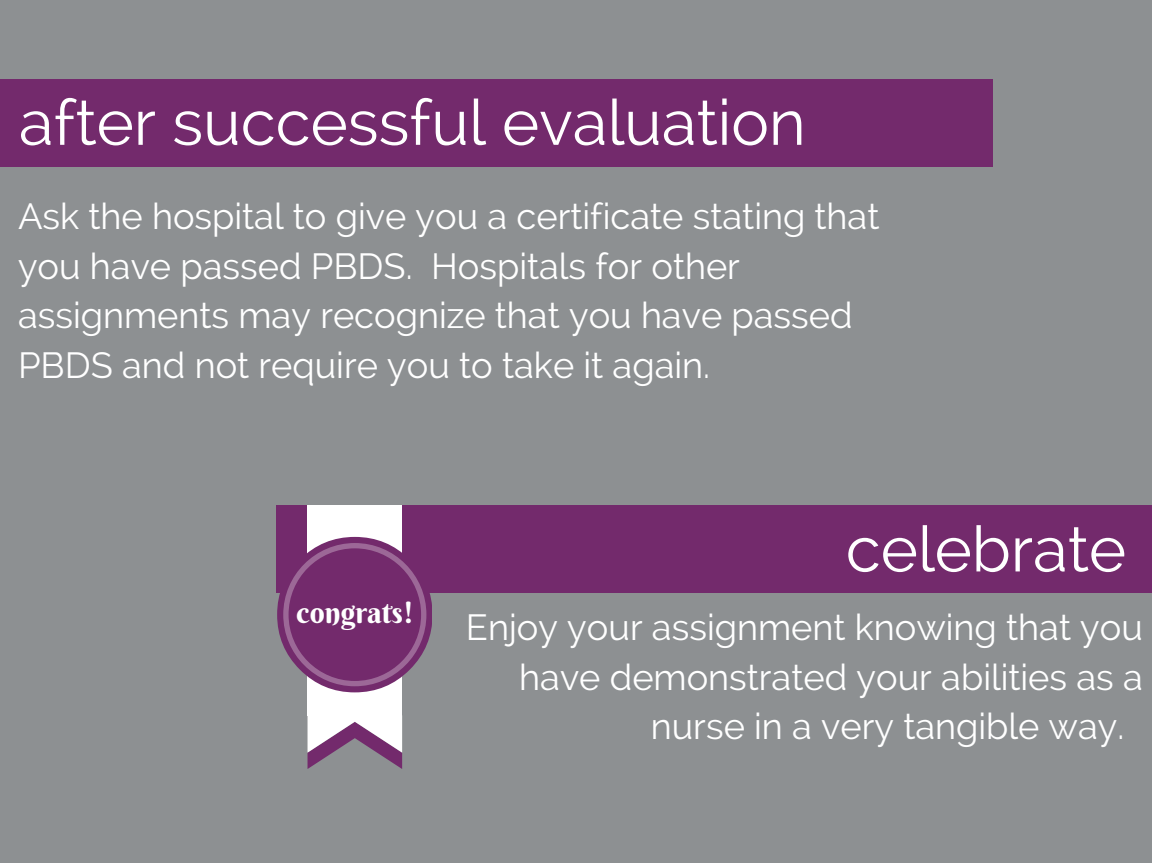
<style>
.page{position:relative;width:1152px;height:863px;background:#fff}
.page>*{position:absolute;margin:0;border:0;box-sizing:border-box;transform-origin:0 0}
.t1{font:63.45px "Raleway";color:#fff}
.t2{font:36.3px/49.5px "Raleway";color:#fff}
.t3{font:29.4px "Berkshire Swash";color:#fff}
</style>
<div class="page">
<div style="left:0;top:0;width:1152px;height:862px;background:#8d9092"></div>
<div style="left:0;top:80px;width:992px;height:87px;background:#732a6c"></div>
<div style="left:277px;top:505px;width:875px;height:87px;background:#732a6c"></div>
<div style="left:308px;top:705px;width:94px;height:10px;background:#fff"></div>
<svg style="left:308px;top:715px;width:94px;height:54px"></svg>
<div style="left:308px;top:505px;width:94px;height:168px;background:#fff"></div>
<div style="left:308px;top:664px;width:94px;height:42px;background:#fff"></div>
<svg style="left:277px;top:537px;width:155px;height:155px"></svg>
<h1 class="t1" style="left:19px;top:85px;width:788px">after successful evaluation</h1>
<p class="t2" style="left:18px;top:192px;width:863px">Ask the hospital to give you a certificate stating that you have passed PBDS. Hospitals for other assignments may recognize that you have passed PBDS and not require you to take it again.</p>
<p class="t3" style="left:296px;top:594px;width:119px">congrats!</p>
<h1 class="t1" style="left:846px;top:511px;width:282px">celebrate</h1>
<p class="t2" style="left:466px;top:602px;width:679px">Enjoy your assignment knowing that you</p>
<p class="t2" style="left:519px;top:652px;width:625px">have demonstrated your abilities as a</p>
<p class="t2" style="left:651px;top:701px;width:475px">nurse in a very tangible way.</p>
</div>
